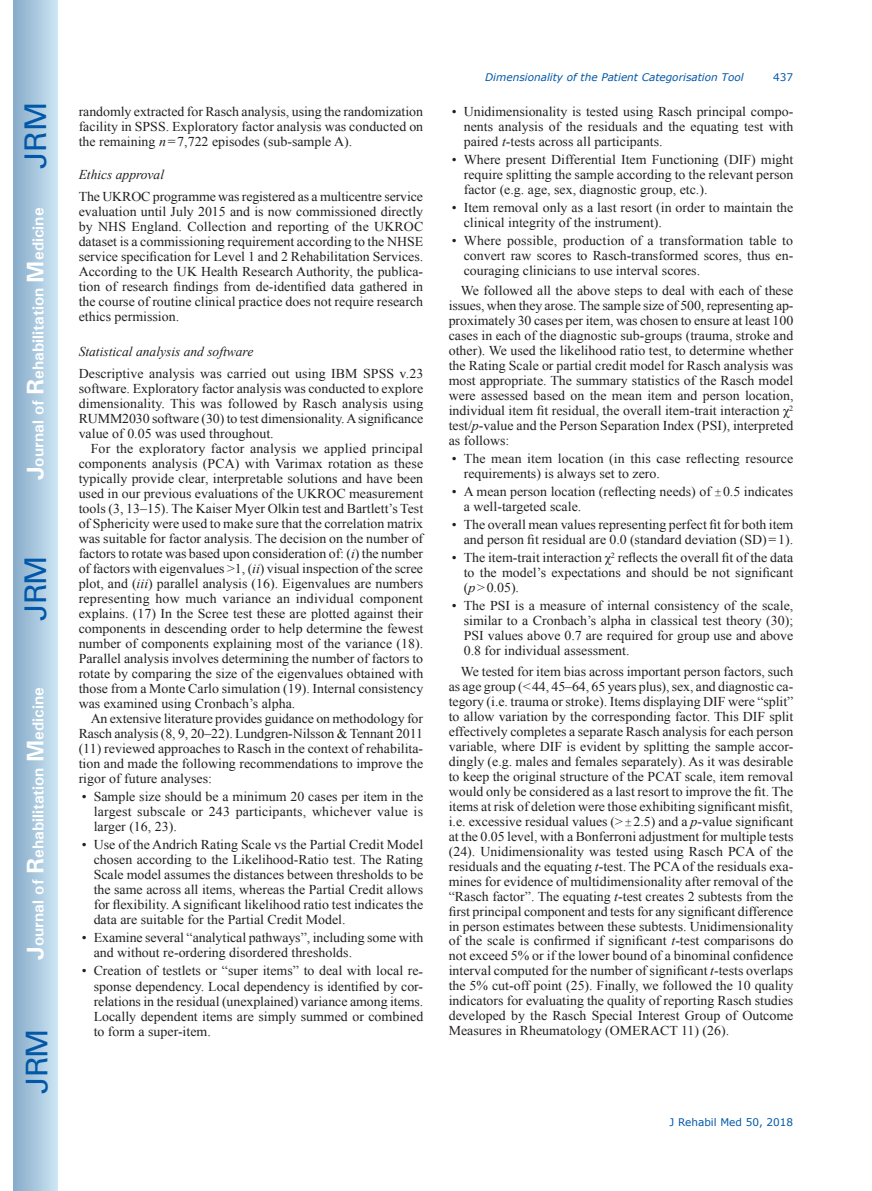
<style>
.page{position:relative;width:872px;height:1191px;background:#fff}
.page>*{position:absolute;margin:0;border:0;box-sizing:border-box;transform-origin:0 0}
.t1{font:30px "Univers";letter-spacing:-.03em;color:#0157a8}
.t2{font:700 15.75px "Univers";color:#fff}
.t3{font:13.5px/15px "Times New Roman";color:#231f20;text-align:justify}
.t4{font:italic 13.5px "Times New Roman";color:#231f20}
.t5{font:italic 10.5px "Verdana";color:#0157a8}
.t6{font:10.5px "Verdana";color:#0157a8}
.s1{font-size:24px}
.s2{font-style:italic}
.s3{font-family:"Perpetua";font-size:10.5px}
</style>
<div class="page">
<div style="left:14px;top:0;width:43px;height:1191px;background:linear-gradient(to right,#88acca,#cbe5f2)"></div>
<h1 class="t1" style="left:18px;top:169px;width:68px;rotate:-90deg">JRM</h1>
<p class="t2" style="left:28px;top:480px;width:274px;rotate:-90deg"><span class="s1">J</span>ournal of <span class="s1">R</span>ehabilitation <span class="s1">M</span>edicine</p>
<h1 class="t1" style="left:18px;top:620px;width:67px;rotate:-90deg">JRM</h1>
<p class="t2" style="left:28px;top:959px;width:274px;rotate:-90deg"><span class="s1">J</span>ournal of <span class="s1">R</span>ehabilitation <span class="s1">M</span>edicine</p>
<h1 class="t1" style="left:19px;top:1093px;width:67px;rotate:-90deg">JRM</h1>
<p class="t3" style="left:79px;top:103px;width:346px">randomly extracted for Rasch analysis, using the randomization facility in SPSS. Exploratory factor analysis was conducted on the remaining <span class="s2">n</span>=7,722 episodes (sub-sample A).</p>
<p class="t4" style="left:79px;top:165px;width:87px">Ethics approval</p>
<p class="t3" style="left:79px;top:189px;width:346px">The UKROC programme was registered as a multicentre service evaluation until July 2015 and is now commissioned directly by NHS England. Collection and reporting of the UKROC dataset is a commissioning requirement according to the NHSE service specification for Level 1 and 2 Rehabilitation Services.<br>According to the UK Health Research Authority, the publica&shy;tion of research findings from de-identified data gathered in the course of routine clinical practice does not require research ethics permission.</p>
<p class="t4" style="left:79px;top:342px;width:176px">Statistical analysis and software</p>
<p class="t3" style="left:79px;top:366px;width:346px">Descriptive analysis was carried out using IBM SPSS v.23 software. Exploratory factor analysis was conducted to explore dimensionality. This was followed by Rasch analysis using RUMM2030 software (30) to test dimensionality. A significance value of 0.05 was used throughout.</p>
<p class="t3" style="left:79px;top:441px;width:346px;text-indent:12px">For the exploratory factor analysis we applied principal components analysis (PCA) with Varimax rotation as these typically provide clear, interpretable solutions and have been used in our previous evaluations of the UKROC measurement tools (3, 13–15). The Kaiser Myer Olkin test and Bartlett’s Test of Sphericity were used to make sure that the correlation matrix was suitable for factor analysis. The decision on the number of factors to rotate was based upon consideration of: (<span class="s2">i</span>) the number of factors with eigenvalues &gt;1, (<span class="s2">ii</span>) visual inspection of the scree plot, and (<span class="s2">iii</span>) parallel analysis (16). Eigenvalues are numbers representing how much variance an individual component explains. (17) In the Scree test these are plotted against their components in descending order to help determine the fewest number of components explaining most of the variance (18).<br>Parallel analysis involves determining the number of factors to rotate by comparing the size of the eigenvalues obtained with those from a Monte Carlo simulation (19). Internal consistency was examined using Cronbach’s alpha.</p>
<p class="t3" style="left:79px;top:711px;width:346px;text-indent:12px">An extensive literature provides guidance on methodology for Rasch analysis (8, 9, 20–22). Lundgren-Nilsson &amp; Tennant 2011 (11) reviewed approaches to Rasch in the context of rehabilita&shy;tion and made the following recommendations to improve the rigor of future analyses:</p>
<p class="t3" style="left:94px;top:789px;width:331px;text-indent:-12px">• Sample size should be a minimum 20 cases per item in the largest subscale or 243 participants, whichever value is larger (16, 23).</p>
<p class="t3" style="left:94px;top:837px;width:331px;text-indent:-12px">• Use of the Andrich Rating Scale vs the Partial Credit Model chosen according to the Likelihood-Ratio test. The Rating Scale model assumes the distances between thresholds to be the same across all items, whereas the Partial Credit allows for flexibility. A significant likelihood ratio test indicates the data are suitable for the Partial Credit Model.</p>
<p class="t3" style="left:94px;top:930px;width:331px;text-indent:-12px">• Examine several “analytical pathways”, including some with and without re-ordering disordered thresholds.</p>
<p class="t3" style="left:94px;top:963px;width:331px;text-indent:-12px">• Creation of testlets or “super items” to deal with local re&shy;sponse dependency. Local dependency is identified by cor&shy;relations in the residual (unexplained) variance among items.<br>Locally dependent items are simply summed or combined to form a super-item.</p>
<p class="t5" style="left:485px;top:70px;width:260px">Dimensionality of the Patient Categorisation Tool</p>
<p class="t6" style="left:773px;top:70px;width:22px">437</p>
<p class="t3" style="left:464px;top:103px;width:331px;text-indent:-12px">• Unidimensionality is tested using Rasch principal compo&shy;nents analysis of the residuals and the equating test with paired <span class="s2">t</span>-tests across all participants.</p>
<p class="t3" style="left:464px;top:151px;width:331px;text-indent:-12px">• Where present Differential Item Functioning (DIF) might require splitting the sample according to the relevant person factor (e.g. age, sex, diagnostic group, etc.).</p>
<p class="t3" style="left:464px;top:199px;width:331px;text-indent:-12px">• Item removal only as a last resort (in order to maintain the clinical integrity of the instrument).</p>
<p class="t3" style="left:464px;top:232px;width:331px;text-indent:-12px">• Where possible, production of a transformation table to convert raw scores to Rasch-transformed scores, thus en&shy;couraging clinicians to use interval scores.</p>
<p class="t3" style="left:449px;top:283px;width:346px;text-indent:12px">We followed all the above steps to deal with each of these issues, when they arose. The sample size of 500, representing ap&shy;proximately 30 cases per item, was chosen to ensure at least 100 cases in each of the diagnostic sub-groups (trauma, stroke and other). We used the likelihood ratio test, to determine whether the Rating Scale or partial credit model for Rasch analysis was most appropriate. The summary statistics of the Rasch model were assessed based on the mean item and person location, individual item fit residual, the overall item-trait interaction χ<sup>2 </sup>test/<span class="s2">p</span>-value and the Person Separation Index (PSI), interpreted as follows:</p>
<p class="t3" style="left:464px;top:451px;width:331px;text-indent:-12px">• The mean item location (in this case reflecting resource requirements) is always set to zero.</p>
<p class="t3" style="left:464px;top:484px;width:331px;text-indent:-12px">• A mean person location (reflecting needs) of <span class="s3">±</span>0.5 indicates a well-targeted scale.</p>
<p class="t3" style="left:452px;top:517px;width:343px;text-align:right">• The overall mean values representing perfect fit for both item and person fit residual are 0.0 (standard deviation (SD)=1).</p>
<p class="t3" style="left:464px;top:550px;width:331px;text-indent:-12px">• The item-trait interaction χ<sup>2</sup> reflects the overall fit of the data to the model’s expectations and should be not significant (<span class="s2">p</span>&gt;0.05).</p>
<p class="t3" style="left:464px;top:598px;width:331px;text-indent:-12px">• The PSI is a measure of internal consistency of the scale, similar to a Cronbach’s alpha in classical test theory (30); PSI values above 0.7 are required for group use and above 0.8 for individual assessment.</p>
<p class="t3" style="left:449px;top:663px;width:346px;text-indent:12px">We tested for item bias across important person factors, such as age group (&lt;44, 45–64, 65 years plus), sex, and diagnostic ca&shy;tegory (i.e. trauma or stroke). Items displaying DIF were “split” to allow variation by the corresponding factor. This DIF split effectively completes a separate Rasch analysis for each person variable, where DIF is evident by splitting the sample accor&shy;dingly (e.g. males and females separately). As it was desirable to keep the original structure of the PCAT scale, item removal would only be considered as a last resort to improve the fit. The items at risk of deletion were those exhibiting significant misfit, i.e. excessive residual values (&gt; <span class="s3">±</span>2.5) and a <span class="s2">p</span>-value significant at the 0.05 level, with a Bonferroni adjustment for multiple tests (24). Unidimensionality was tested using Rasch PCA of the residuals and the equating <span class="s2">t</span>-test. The PCA of the residuals exa&shy;mines for evidence of multidimensionality after removal of the “Rasch factor”. The equating <span class="s2">t</span>-test creates 2 subtests from the first principal component and tests for any significant difference in person estimates between these subtests. Unidimensionality of the scale is confirmed if significant <span class="s2">t</span>-test comparisons do not exceed 5% or if the lower bound of a binominal confidence interval computed for the number of significant <span class="s2">t</span>-tests overlaps the 5% cut-off point (25). Finally, we followed the 10 quality indicators for evaluating the quality of reporting Rasch studies developed by the Rasch Special Interest Group of Outcome Measures in Rheumatology (OMERACT 11) (26).</p>
<p class="t6" style="left:669px;top:1114px;width:125px">J Rehabil Med 50, 2018</p>
</div>
